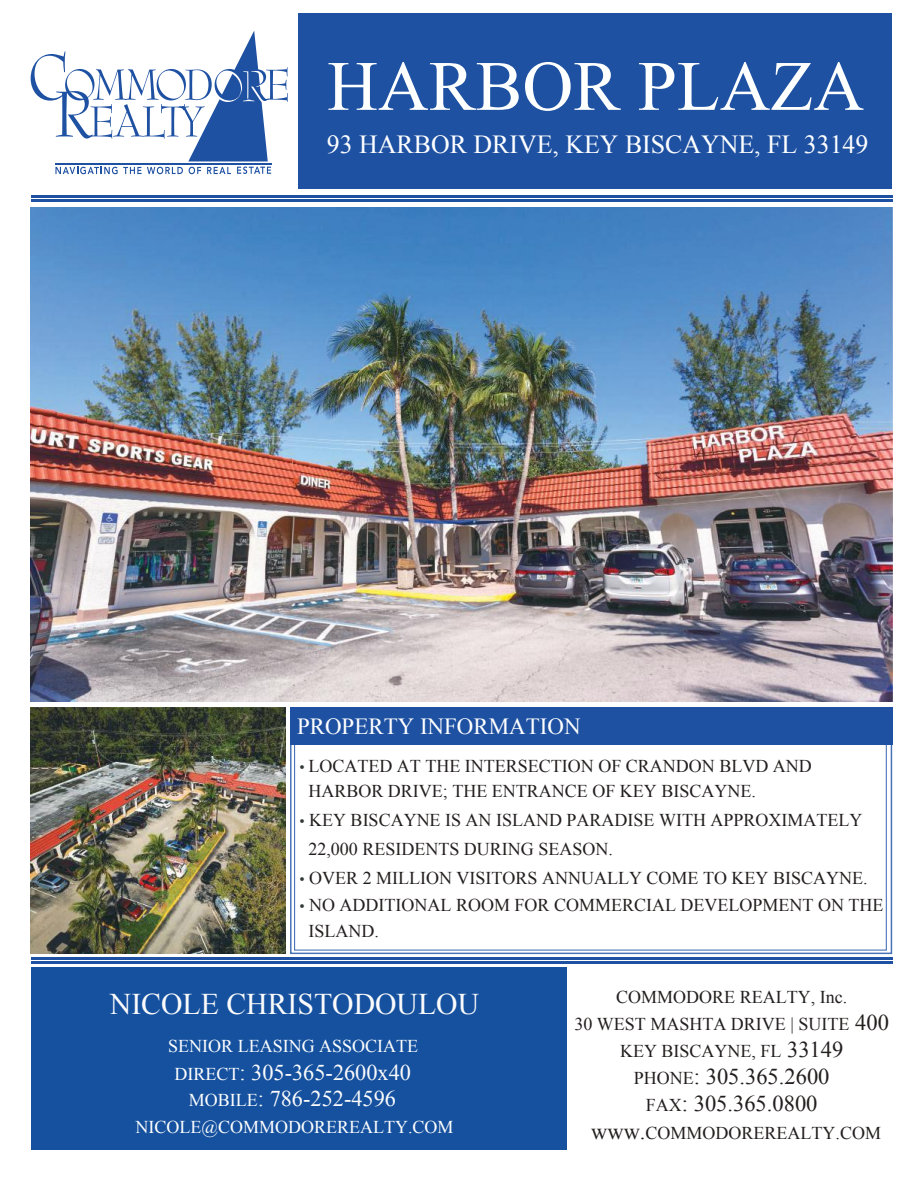
<style>
.page{position:relative;width:918px;height:1188px;background:#fff}
.page>*{position:absolute;margin:0;border:0;box-sizing:border-box;transform-origin:0 0}
.t1{font:70.65px "Times New Roman";color:#feffff}
.t2{font:30px "Times New Roman";color:#fbfbfc}
.t3{font:25.95px "Times New Roman";color:#feffff}
.t4{font:23.1px "Times New Roman";color:#feffff}
.t5{font:22.65px/27px "Times New Roman";color:#241f1f;text-align:center}
.t6{font:22.5px "Times New Roman";color:#fbfbfc}
.t7{font:18px/27px "Times New Roman";color:#241f1f}
.t8{font:18px "Times New Roman";color:#fdfefe}
.s1{font-size:15px;color:#343a39}
.s2{font-size:18px;color:#fdfefe}
.s3{font-size:22.65px}
.s4{font-size:18px}
</style>
<div class="page">
<div style="left:31px;top:968px;width:536px;height:182px;background:#15519f"></div>
<svg style="left:30px;top:31px;width:258px;height:143px"></svg>
<hr style="left:31px;top:195px;width:861px;height:2px;background:#1f51a3">
<hr style="left:31px;top:200px;width:861px;height:2px;background:#1f51a3">
<div style="left:298px;top:14px;width:594px;height:175px;background:#1f51a3"></div>
<div style="left:290px;top:707px;width:602px;height:38px;background:#1f51a3"></div>
<hr style="left:31px;top:957px;width:861px;height:2px;background:#1f51a3">
<hr style="left:31px;top:962px;width:861px;height:2px;background:#1f51a3">
<img style="left:31px;top:207px;width:861px;height:494px">
<img style="left:31px;top:707px;width:255px;height:246px">
<h1 class="t1" style="left:327px;top:39px;width:539px">HARBOR PLAZA</h1>
<h3 class="t3" style="left:327px;top:126px;width:543px">93 HARBOR DRIVE, KEY BISCAYNE, FL 33149</h3>
<p class="t4" style="left:297px;top:711px;width:285px">PROPERTY INFORMATION</p>
<p class="t7" style="left:308px;top:752px;width:505px;line-height:25.8px;text-indent:-9px"><span class="s1">•</span> LOCATED AT THE INTERSECTION OF CRANDON BLVD AND<br>HARBOR DRIVE; THE ENTRANCE OF KEY BISCAYNE.</p>
<p class="t7" style="left:308px;top:805px;width:556px;line-height:28.8px;text-indent:-9px"><span class="s1">•</span> KEY BISCAYNE IS AN ISLAND PARADISE WITH APPROXIMATELY<br>22,000 RESIDENTS DURING SEASON.</p>
<p class="t7" style="left:299px;top:864px;width:570px"><span class="s1">•</span> OVER 2 MILLION VISITORS ANNUALLY COME TO KEY BISCAYNE.</p>
<p class="t7" style="left:308px;top:892px;width:577px;line-height:25.8px;text-indent:-9px"><span class="s1">•</span> NO ADDITIONAL ROOM FOR COMMERCIAL DEVELOPMENT ON THE<br>ISLAND.</p>
<h2 class="t2" style="left:110px;top:984px;width:371px">NICOLE CHRISTODOULOU</h2>
<p class="t8" style="left:168px;top:1034px;width:251px">SENIOR LEASING ASSOCIATE</p>
<p class="t6" style="left:189px;top:1084px;width:209px"><span class="s2">MOBILE</span>: 786-252-4596</p>
<p class="t8" style="left:136px;top:1115px;width:320px">NICOLE@COMMODOREREALTY.COM</p>
<p class="t6" style="left:174px;top:1058px;width:238px"><span class="s2">DIRECT</span>: 305-365-2600x40</p>
<p class="t7" style="left:574px;top:984px;width:316px;text-align:center">COMMODORE REALTY, Inc.<br>30 WEST MASHTA DRIVE | SUITE <span class="s3">400<br></span>KEY BISCAYNE, FL <span class="s3">33149</span></p>
<p class="t5" style="left:634px;top:1063px;width:197px"><span class="s4">PHONE</span>: 305.365.2600<br><span class="s4">FAX</span>: 305.365.0800</p>
<p class="t7" style="left:591px;top:1119px;width:291px"><span class="s3">www.</span>COMMODOREREALTY.COM</p>
</div>
